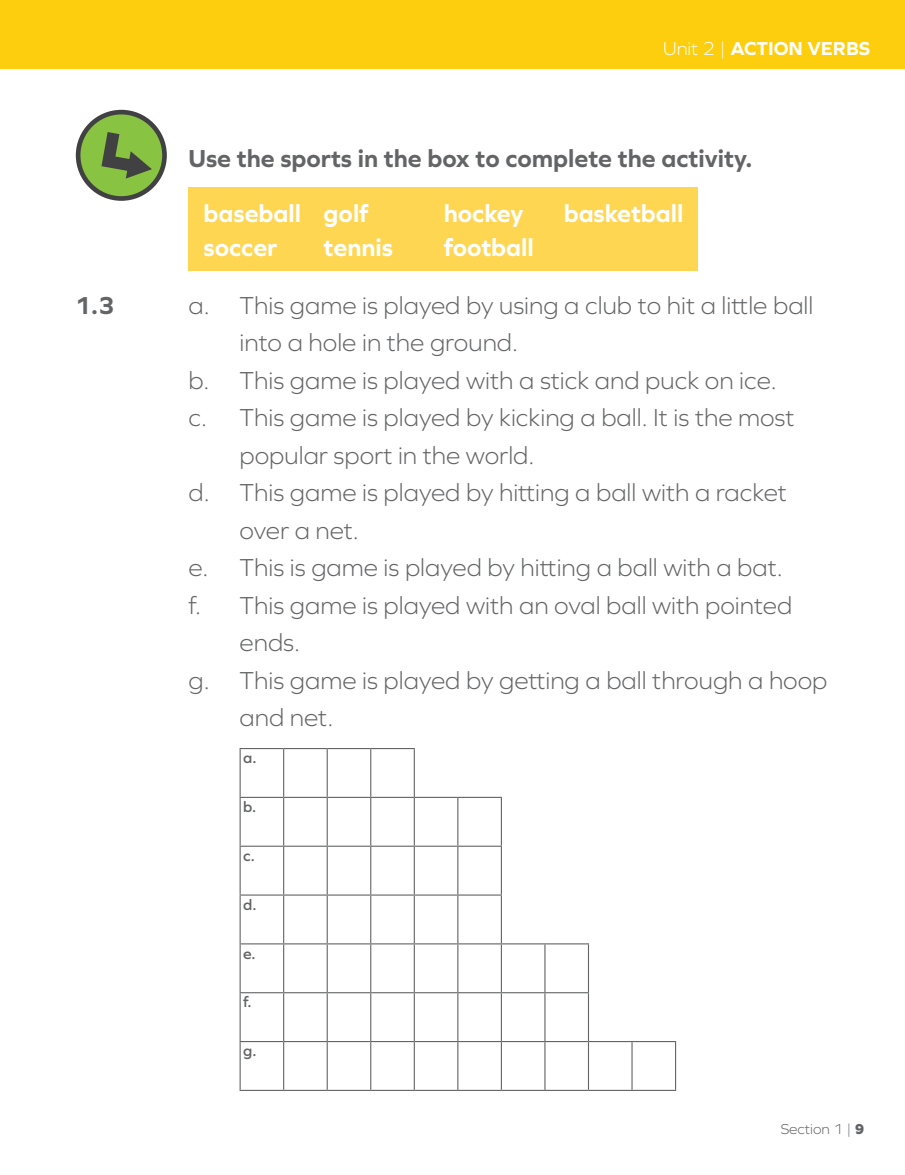
<style>
.page{position:relative;width:905px;height:1175px;background:#fff}
.page>*{position:absolute;margin:0;border:0;box-sizing:border-box;transform-origin:0 0}
.t1{font:300 25.5px "Graphie";color:#636466}
.t2{font:700 25.5px "Graphie";color:#fff}
.t3{font:700 25.5px "Graphie";color:#636466}
.t4{font:700 19.5px "Graphie";color:#fff}
.t5{font:600 15.75px "Graphie";color:#636466}
.t6{font:300 15px "Graphie";color:#636466}
.s1{font-weight:300}
.s2{font-weight:800}
</style>
<div class="page">
<div style="left:78px;top:112px;width:86px;height:86px;background:#88c341;border-radius:50%"></div>
<div style="left:76px;top:110px;width:91px;height:91px;border:5px solid #414042;border-radius:50%"></div>
<svg style="left:101px;top:132px;width:51px;height:47px"></svg>
<div style="left:188px;top:188px;width:510px;height:83px;background:#fed652"></div>
<hr style="left:239px;top:748px;width:45px;height:1px;background:#636466">
<hr style="left:239px;top:749px;width:2px;height:47px;background:#636466">
<hr style="left:284px;top:748px;width:43px;height:1px;background:#636466">
<hr style="left:327px;top:748px;width:44px;height:1px;background:#636466">
<hr style="left:371px;top:748px;width:44px;height:1px;background:#636466">
<hr style="left:239px;top:798px;width:2px;height:47px;background:#636466">
<hr style="left:239px;top:846px;width:2px;height:48px;background:#636466">
<hr style="left:239px;top:895px;width:2px;height:48px;background:#636466">
<hr style="left:239px;top:944px;width:2px;height:48px;background:#636466">
<hr style="left:239px;top:993px;width:2px;height:48px;background:#636466">
<hr style="left:239px;top:1042px;width:2px;height:47px;background:#636466">
<hr style="left:631px;top:1042px;width:1px;height:47px;background:#636466">
<hr style="left:675px;top:1042px;width:1px;height:47px;background:#636466">
<hr style="left:239px;top:1089px;width:45px;height:2px;background:#636466">
<hr style="left:284px;top:1089px;width:43px;height:2px;background:#636466">
<hr style="left:327px;top:1089px;width:44px;height:2px;background:#636466">
<hr style="left:371px;top:1089px;width:43px;height:2px;background:#636466">
<hr style="left:414px;top:1089px;width:44px;height:2px;background:#636466">
<hr style="left:458px;top:1089px;width:43px;height:2px;background:#636466">
<hr style="left:501px;top:1089px;width:44px;height:2px;background:#636466">
<hr style="left:545px;top:1089px;width:43px;height:2px;background:#636466">
<hr style="left:588px;top:1089px;width:44px;height:2px;background:#636466">
<hr style="left:632px;top:1089px;width:44px;height:2px;background:#636466">
<hr style="left:283px;top:749px;width:1px;height:47px;background:#636466">
<hr style="left:326px;top:749px;width:2px;height:47px;background:#636466">
<hr style="left:370px;top:749px;width:1px;height:47px;background:#636466">
<hr style="left:414px;top:749px;width:1px;height:47px;background:#636466">
<hr style="left:239px;top:796px;width:45px;height:2px;background:#636466">
<hr style="left:284px;top:796px;width:43px;height:2px;background:#636466">
<hr style="left:283px;top:798px;width:1px;height:47px;background:#636466">
<hr style="left:327px;top:796px;width:44px;height:2px;background:#636466">
<hr style="left:326px;top:798px;width:2px;height:47px;background:#636466">
<hr style="left:371px;top:796px;width:43px;height:2px;background:#636466">
<hr style="left:370px;top:798px;width:1px;height:47px;background:#636466">
<hr style="left:414px;top:796px;width:44px;height:2px;background:#636466">
<hr style="left:414px;top:798px;width:1px;height:47px;background:#636466">
<hr style="left:458px;top:796px;width:44px;height:2px;background:#636466">
<hr style="left:457px;top:798px;width:1px;height:47px;background:#636466">
<hr style="left:501px;top:798px;width:1px;height:47px;background:#636466">
<hr style="left:239px;top:845px;width:45px;height:1px;background:#636466">
<hr style="left:284px;top:845px;width:43px;height:1px;background:#636466">
<hr style="left:283px;top:846px;width:1px;height:48px;background:#636466">
<hr style="left:327px;top:845px;width:44px;height:1px;background:#636466">
<hr style="left:326px;top:846px;width:2px;height:48px;background:#636466">
<hr style="left:371px;top:845px;width:43px;height:1px;background:#636466">
<hr style="left:370px;top:846px;width:1px;height:48px;background:#636466">
<hr style="left:414px;top:845px;width:44px;height:1px;background:#636466">
<hr style="left:414px;top:846px;width:1px;height:48px;background:#636466">
<hr style="left:458px;top:845px;width:44px;height:1px;background:#636466">
<hr style="left:457px;top:846px;width:1px;height:48px;background:#636466">
<hr style="left:501px;top:846px;width:1px;height:48px;background:#636466">
<hr style="left:239px;top:894px;width:45px;height:1px;background:#636466">
<hr style="left:284px;top:894px;width:43px;height:1px;background:#636466">
<hr style="left:283px;top:895px;width:1px;height:48px;background:#636466">
<hr style="left:327px;top:894px;width:44px;height:1px;background:#636466">
<hr style="left:326px;top:895px;width:2px;height:48px;background:#636466">
<hr style="left:371px;top:894px;width:43px;height:1px;background:#636466">
<hr style="left:370px;top:895px;width:1px;height:48px;background:#636466">
<hr style="left:414px;top:894px;width:44px;height:1px;background:#636466">
<hr style="left:414px;top:895px;width:1px;height:48px;background:#636466">
<hr style="left:458px;top:894px;width:44px;height:1px;background:#636466">
<hr style="left:457px;top:895px;width:1px;height:48px;background:#636466">
<hr style="left:501px;top:895px;width:1px;height:48px;background:#636466">
<hr style="left:239px;top:943px;width:45px;height:1px;background:#636466">
<hr style="left:284px;top:943px;width:43px;height:1px;background:#636466">
<hr style="left:283px;top:944px;width:1px;height:48px;background:#636466">
<hr style="left:327px;top:943px;width:44px;height:1px;background:#636466">
<hr style="left:326px;top:944px;width:2px;height:48px;background:#636466">
<hr style="left:371px;top:943px;width:43px;height:1px;background:#636466">
<hr style="left:370px;top:944px;width:1px;height:48px;background:#636466">
<hr style="left:414px;top:943px;width:44px;height:1px;background:#636466">
<hr style="left:414px;top:944px;width:1px;height:48px;background:#636466">
<hr style="left:458px;top:943px;width:43px;height:1px;background:#636466">
<hr style="left:457px;top:944px;width:1px;height:48px;background:#636466">
<hr style="left:501px;top:943px;width:44px;height:1px;background:#636466">
<hr style="left:501px;top:944px;width:1px;height:48px;background:#636466">
<hr style="left:545px;top:943px;width:44px;height:1px;background:#636466">
<hr style="left:544px;top:944px;width:1px;height:48px;background:#636466">
<hr style="left:588px;top:944px;width:1px;height:48px;background:#636466">
<hr style="left:239px;top:992px;width:45px;height:1px;background:#636466">
<hr style="left:284px;top:992px;width:43px;height:1px;background:#636466">
<hr style="left:283px;top:993px;width:1px;height:48px;background:#636466">
<hr style="left:327px;top:992px;width:44px;height:1px;background:#636466">
<hr style="left:326px;top:993px;width:2px;height:48px;background:#636466">
<hr style="left:371px;top:992px;width:43px;height:1px;background:#636466">
<hr style="left:370px;top:993px;width:1px;height:48px;background:#636466">
<hr style="left:414px;top:992px;width:44px;height:1px;background:#636466">
<hr style="left:414px;top:993px;width:1px;height:48px;background:#636466">
<hr style="left:458px;top:992px;width:43px;height:1px;background:#636466">
<hr style="left:457px;top:993px;width:1px;height:48px;background:#636466">
<hr style="left:501px;top:992px;width:44px;height:1px;background:#636466">
<hr style="left:501px;top:993px;width:1px;height:48px;background:#636466">
<hr style="left:545px;top:992px;width:44px;height:1px;background:#636466">
<hr style="left:544px;top:993px;width:1px;height:48px;background:#636466">
<hr style="left:588px;top:993px;width:1px;height:48px;background:#636466">
<hr style="left:239px;top:1041px;width:45px;height:1px;background:#636466">
<hr style="left:284px;top:1041px;width:43px;height:1px;background:#636466">
<hr style="left:283px;top:1042px;width:1px;height:47px;background:#636466">
<hr style="left:327px;top:1041px;width:44px;height:1px;background:#636466">
<hr style="left:326px;top:1042px;width:2px;height:47px;background:#636466">
<hr style="left:371px;top:1041px;width:43px;height:1px;background:#636466">
<hr style="left:370px;top:1042px;width:1px;height:47px;background:#636466">
<hr style="left:414px;top:1041px;width:44px;height:1px;background:#636466">
<hr style="left:414px;top:1042px;width:1px;height:47px;background:#636466">
<hr style="left:458px;top:1041px;width:43px;height:1px;background:#636466">
<hr style="left:457px;top:1042px;width:1px;height:47px;background:#636466">
<hr style="left:501px;top:1041px;width:44px;height:1px;background:#636466">
<hr style="left:501px;top:1042px;width:1px;height:47px;background:#636466">
<hr style="left:545px;top:1041px;width:43px;height:1px;background:#636466">
<hr style="left:544px;top:1042px;width:1px;height:47px;background:#636466">
<hr style="left:588px;top:1041px;width:44px;height:1px;background:#636466">
<hr style="left:588px;top:1042px;width:1px;height:47px;background:#636466">
<hr style="left:632px;top:1041px;width:44px;height:1px;background:#636466">
<div style="left:0;top:0;width:904px;height:68px;background:#fdce0d"></div>
<p class="t4" style="left:663px;top:37px;width:208px"><span class="s1">Unit 2 |</span> ACTION VERBS</p>
<p class="t3" style="left:188px;top:143px;width:565px">Use the sports in the box to complete the activity.</p>
<p class="t2" style="left:203px;top:198px;width:167px">baseball golf</p>
<p class="t2" style="left:443px;top:198px;width:81px">hockey</p>
<p class="t2" style="left:563px;top:198px;width:121px">basketball</p>
<p class="t2" style="left:203px;top:233px;width:75px">soccer</p>
<p class="t2" style="left:323px;top:233px;width:71px">tennis</p>
<p class="t2" style="left:443px;top:233px;width:92px">football</p>
<p class="t3" style="left:74px;top:290px;width:42px">1.3</p>
<p class="t1" style="left:188px;top:290px;width:626px">a. This game is played by using a club to hit a little ball</p>
<p class="t1" style="left:239px;top:328px;width:280px">into a hole in the ground.</p>
<p class="t1" style="left:188px;top:365px;width:589px">b. This game is played with a stick and puck on ice.</p>
<p class="t1" style="left:188px;top:403px;width:607px">c. This game is played by kicking a ball. It is the most</p>
<p class="t1" style="left:239px;top:440px;width:296px">popular sport in the world.</p>
<p class="t1" style="left:188px;top:478px;width:599px">d. This game is played by hitting a ball with a racket</p>
<p class="t1" style="left:239px;top:515px;width:121px">over a net.</p>
<p class="t1" style="left:188px;top:553px;width:595px">e. This is game is played by hitting a ball with a bat.</p>
<p class="t1" style="left:188px;top:590px;width:605px">f. This game is played with an oval ball with pointed</p>
<p class="t1" style="left:239px;top:628px;width:62px">ends.</p>
<p class="t1" style="left:188px;top:665px;width:640px">g. This game is played by getting a ball through a hoop</p>
<p class="t1" style="left:239px;top:703px;width:95px">and net.</p>
<p class="t5" style="left:243px;top:748px;width:15px">a.</p>
<p class="t5" style="left:243px;top:797px;width:15px">b.</p>
<p class="t5" style="left:243px;top:846px;width:13px">c.</p>
<p class="t5" style="left:243px;top:895px;width:15px">d.</p>
<p class="t5" style="left:243px;top:944px;width:14px">e.</p>
<p class="t5" style="left:243px;top:993px;width:10px">f.</p>
<p class="t5" style="left:243px;top:1041px;width:15px">g.</p>
<p class="t6" style="left:780px;top:1120px;width:85px">Section 1 | <span class="s2">9</span></p>
</div>
